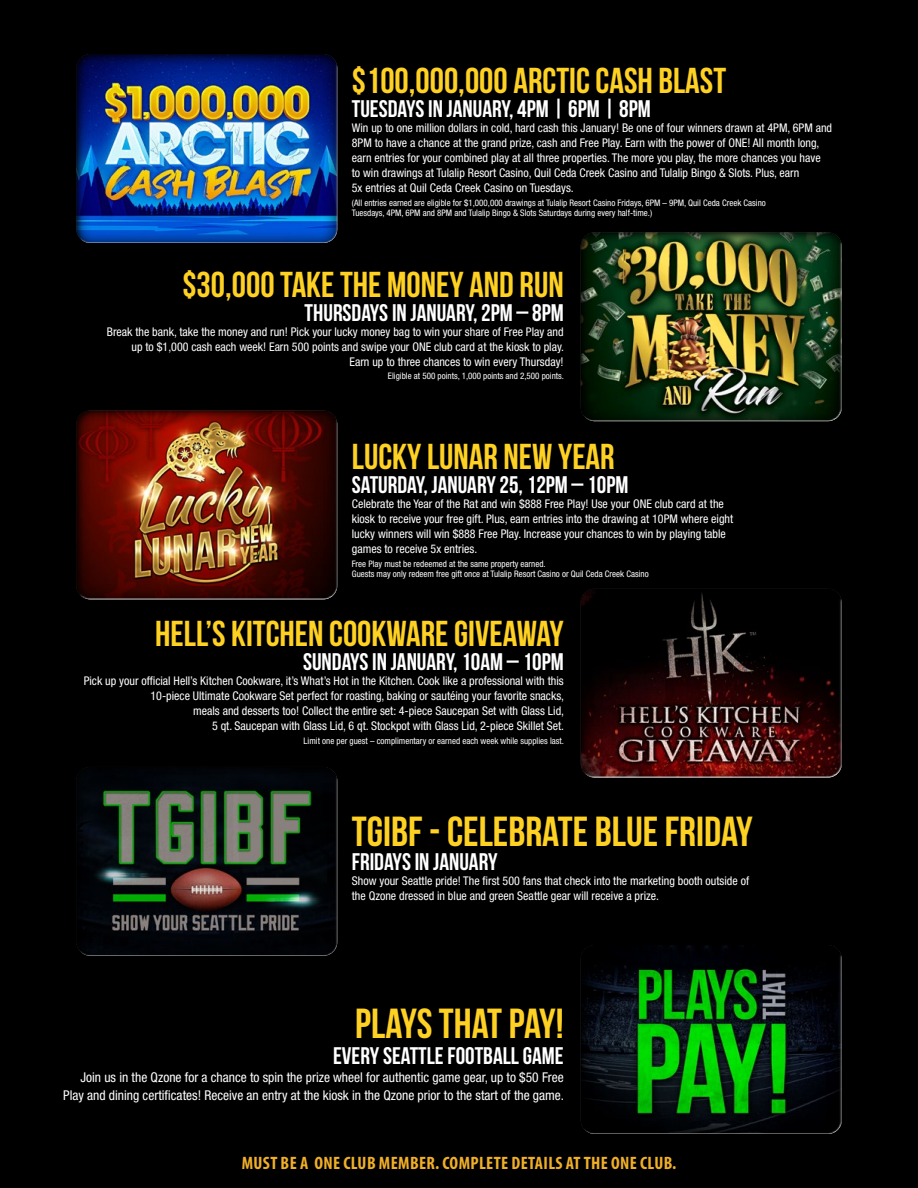
<style>
.page{position:relative;width:918px;height:1188px;background:#000}
.page>*{position:absolute;margin:0;border:0;box-sizing:border-box;transform-origin:0 0}
.t1{font:42px "Bebas Neue";color:#fed123}
.t2{font:36px "Bebas Neue";color:#fed123}
.t3{font:24px "Bebas Neue";color:#fff}
.t4{font:700 condensed 18px "Myriad Pro";letter-spacing:.02em;color:#f0af28}
.t5{font:condensed 13.5px/18px "Helvetica Neue LT Std";color:#fff;text-align:right}
.t6{font:condensed 12px/15px "Helvetica Neue LT Std";color:#fff}
.t7{font:condensed 9px/10.5px "Helvetica Neue LT Std";color:#fff}
</style>
<div class="page">
<svg style="left:580px;top:596px;width:262px;height:182px"></svg>
<div style="left:568px;top:223px;width:286px;height:201px;background:#000;opacity:.6"></div>
<img style="left:579px;top:239px;width:265px;height:185px">
<div style="left:63px;top:401px;width:286px;height:201px;background:#000;opacity:.6"></div>
<img style="left:75px;top:418px;width:265px;height:184px">
<div style="left:63px;top:44px;width:286px;height:201px;background:#000;opacity:.6"></div>
<img style="left:75px;top:61px;width:265px;height:184px">
<svg style="left:580px;top:952px;width:262px;height:182px"></svg>
<div style="left:349px;top:65px;width:488px;height:159px;background:#000"></div>
<div style="left:105px;top:268px;width:464px;height:118px;background:#000"></div>
<svg style="left:76px;top:774px;width:262px;height:182px;fill:#03080d"></svg>
<h2 class="t2" style="left:352px;top:61px;width:376px">$100,000,000 ARCTIC CASH BLAST</h2>
<h3 class="t3" style="left:352px;top:96px;width:300px">TUESDAYS IN JANUARY, 4PM | 6PM | 8PM</h3>
<p class="t6" style="left:352px;top:121px;width:482px">Win up to one million dollars in cold, hard cash this January! Be one of four winners drawn at 4PM, 6PM and 8PM to have a chance at the grand prize, cash and Free Play. Earn with the power of ONE! All month long, earn entries for your combined play at all three properties. The more you play, the more chances you have to win drawings at Tulalip Resort Casino, Quil Ceda Creek Casino and Tulalip Bingo &amp; Slots. Plus, earn<br>5x entries at Quil Ceda Creek Casino on Tuesdays.</p>
<p class="t7" style="left:352px;top:197px;width:416px">(All entries earned are eligible for $1,000,000 drawings at Tulalip Resort Casino Fridays, 6PM – 9PM, Quil Ceda Creek Casino<br>Tuesdays, 4PM, 6PM and 8PM and Tulalip Bingo &amp; Slots Saturdays during every half-time.)</p>
<h2 class="t2" style="left:182px;top:265px;width:383px">$30,000 TAKE THE MONEY AND RUN</h2>
<h3 class="t3" style="left:305px;top:299px;width:261px">THURSDAYS IN JANUARY, 2PM – 8PM</h3>
<p class="t6" style="left:107px;top:324px;width:459px;text-align:right">Break the bank, take the money and run! Pick your lucky money bag to win your share of Free Play and up to $1,000 cash each week! Earn 500 points and swipe your ONE club card at the kiosk to play.<br>Earn up to three chances to win every Thursday!</p>
<p class="t7" style="left:388px;top:371px;width:178px">Eligible at 500 points, 1,000 points and 2,500 points.</p>
<h2 class="t2" style="left:352px;top:437px;width:264px">LUCKY LUNAR NEW YEAR</h2>
<h3 class="t3" style="left:352px;top:472px;width:278px">SATURDAY, JANUARY 25, 12PM – 10PM</h3>
<p class="t6" style="left:352px;top:497px;width:383px">Celebrate the Year of the Rat and win $888 Free Play! Use your ONE club card at the kiosk to receive your free gift. Plus, earn entries into the drawing at 10PM where eight lucky winners will win $888 Free Play. Increase your chances to win by playing table games to receive 5x entries.</p>
<p class="t7" style="left:352px;top:558px;width:298px">Free Play must be redeemed at the same property earned.<br>Guests may only redeem free gift once at Tulalip Resort Casino or Quil Ceda Creek Casino</p>
<h2 class="t2" style="left:155px;top:614px;width:410px">HELL’S KITCHEN COOKWARE GIVEAWAY</h2>
<h3 class="t3" style="left:303px;top:649px;width:262px">SUNDAYS IN JANUARY, 10AM – 10PM</h3>
<p class="t6" style="left:84px;top:674px;width:482px;text-align:right">Pick up your official Hell’s Kitchen Cookware, it’s What’s Hot in the Kitchen. Cook like a professional with this 10-piece Ultimate Cookware Set perfect for roasting, baking or sautéing your favorite snacks,<br>meals and desserts too! Collect the entire set: 4-piece Saucepan Set with Glass Lid,<br>5 qt. Saucepan with Glass Lid, 6 qt. Stockpot with Glass Lid, 2-piece Skillet Set.</p>
<p class="t7" style="left:304px;top:735px;width:262px">Limit one per guest – complimentary or earned each week while supplies last.</p>
<h1 class="t1" style="left:352px;top:809px;width:402px">TGIBF - CELEBRATE BLUE FRIDAY</h1>
<h3 class="t3" style="left:352px;top:849px;width:147px">FRIDAYS IN JANUARY</h3>
<p class="t6" style="left:352px;top:874px;width:399px">Show your Seattle pride! The first 500 fans that check into the marketing booth outside of the Qzone dressed in blue and green Seattle gear will receive a prize.</p>
<h1 class="t1" style="left:355px;top:1001px;width:210px">PLAYS THAT PAY!</h1>
<h3 class="t3" style="left:333px;top:1042px;width:232px">EVERY SEATTLE FOOTBALL GAME</h3>
<p class="t5" style="left:63px;top:1068px;width:503px">Join us in the Qzone for a chance to spin the prize wheel for authentic game gear, up to $50 Free<br>Play and dining certificates! Receive an entry at the kiosk in the Qzone prior to the start of the game.</p>
<h3 class="t4" style="left:242px;top:1153px;width:436px">MUST BE A ONE CLUB MEMBER. COMPLETE DETAILS AT THE ONE CLUB.</h3>
</div>
